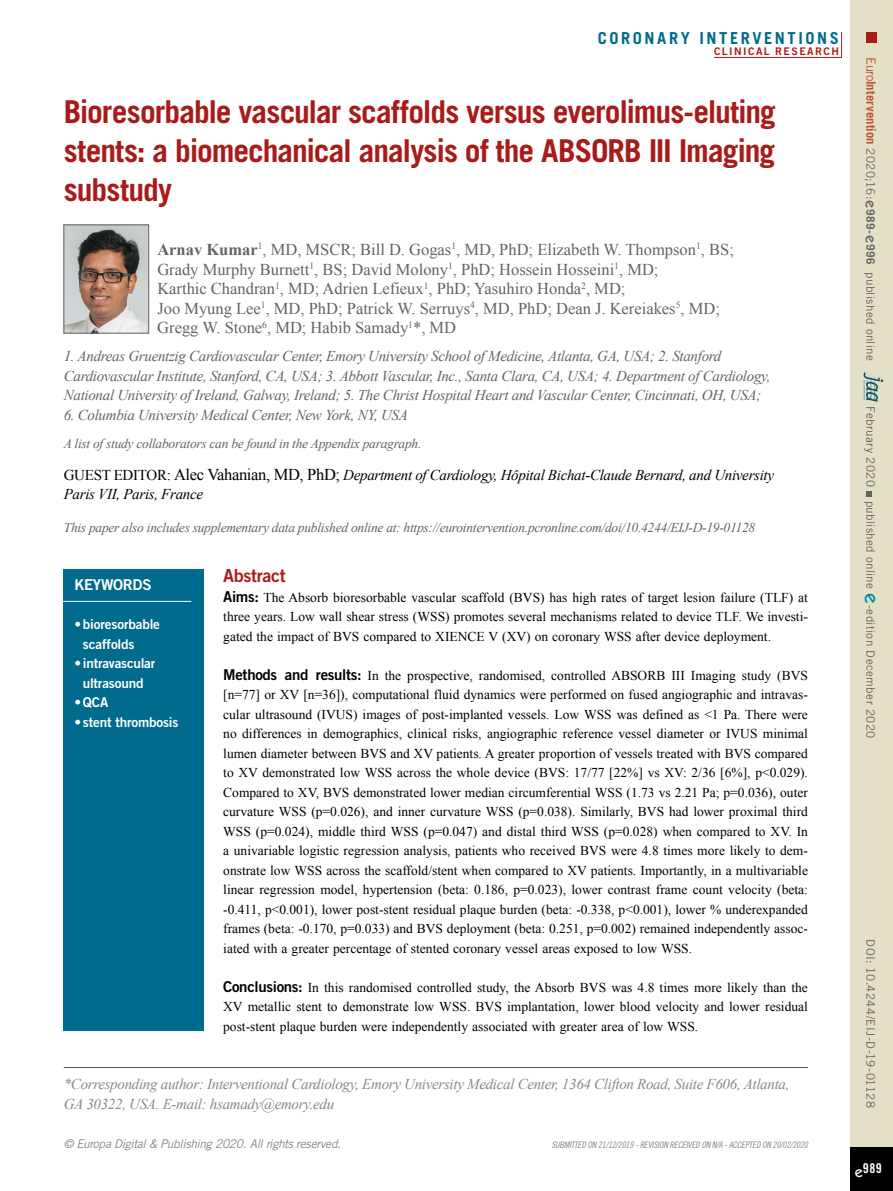
<style>
.page{position:relative;width:893px;height:1191px;background:#fff}
.page>*{position:absolute;margin:0;border:0;box-sizing:border-box;transform-origin:0 0}
.t1{font:700 31.5px/39px "Trade Gothic LT Std";letter-spacing:-.035em;color:#a91b18;text-align:justify}
.t2{font:18px "Trade Gothic LT Std Bd 2";letter-spacing:-.02em;color:#a91b18}
.t3{font:16.5px/19.5px "Times New Roman";color:#646363}
.t4{font:700 16.5px "Trade Gothic LT Std";letter-spacing:.155em;color:#006b8d}
.t5{font:italic 15px/19.5px "Times New Roman";letter-spacing:-.02em;color:#646363}
.t6{font:italic 15px/19.5px "Times New Roman";letter-spacing:-.02em;color:#878787}
.t7{font:italic 15px/19.5px "Times New Roman";letter-spacing:-.02em;color:#000}
.t8{font:15px "Trade Gothic LT Std Bd 2";letter-spacing:-.02em;color:#fff}
.t9{font:13.5px/19.5px "Times New Roman";color:#000;text-align:justify}
.t10{font:italic 13.5px "Times New Roman";letter-spacing:-.02em;color:#646363}
.t11{font:13.5px/19.5px "Trade Gothic LT Std Bd 2";letter-spacing:-.015em;color:#fff}
.t12{font:13.5px "Trade Gothic LT Std Bd Cn 20";color:#fff}
.t13{font:italic 12px "Trade Gothic LT Std";letter-spacing:-.03em;color:#878787}
.t14{font:11.7px "Trade Gothic LT Std";letter-spacing:.03em;color:#646363}
.t15{font:10.5px "Trade Gothic LT Std Bd 2";letter-spacing:.14em;color:#a91b18}
.t16{font:9px "Trade Gothic LT Std Cn 18 Obl";letter-spacing:-.02em;color:#878787}
.s1{font-weight:700}
.s2{font-style:normal}
.s3{font-style:normal;font-size:16.5px}
.s4{font-family:"Trade Gothic LT Std Bd 2";font-size:15px}
.s5{font-size:12.75px;color:#bc533d}
.s6{font-weight:700;font-size:12.75px;color:#bc533d}
.s7{font-family:"ITC Kabel Std";font-weight:500;font-size:15px}
.s8{font-family:"ITC Kabel Std";font-weight:500;font-size:19.5px;color:#008aa8}
</style>
<div class="page">
<div style="left:850px;top:0;width:43px;height:1191px;background:#e4e0c5"></div>
<div style="left:850px;top:1147px;width:43px;height:44px;background:#000"></div>
<div style="left:866px;top:32px;width:11px;height:10px;background:#a91b18"></div>
<svg style="left:863px;top:372px;width:20px;height:30px"></svg>
<svg style="left:867px;top:491px;width:5px;height:5px"></svg>
<hr style="left:714px;top:57px;width:128px;height:1px;background:#a91b18">
<svg style="left:841px;top:32px;width:1px;height:25px"></svg>
<hr style="left:64px;top:1067px;width:744px;height:1px;background:#575756">
<div style="left:64px;top:569px;width:140px;height:461px;background:#006b8d"></div>
<hr style="left:62px;top:601px;width:129px;height:1px;background:#fff">
<img style="left:66px;top:227px;width:81px;height:104px">
<div style="left:64px;top:225px;width:85px;height:108px;border:1px solid #646363"></div>
<p class="t4" style="left:598px;top:28px;width:243px">CORONARY INTERVENTIONS</p>
<p class="t15" style="left:714px;top:45px;width:127px">CLINICAL RESEARCH</p>
<h1 class="t1" style="left:64px;top:92px;width:714px">Bioresorbable vascular scaffolds versus everolimus-eluting stents: a biomechanical analysis of the ABSORB III Imaging substudy</h1>
<p class="t3" style="left:157px;top:239px;width:578px"><span class="s1">Arnav Kumar</span><sup>1</sup>, MD, MSCR; Bill D. Gogas<sup>1</sup>, MD, PhD; Elizabeth W. Thompson<sup>1</sup>, BS; Grady Murphy Burnett<sup>1</sup>, BS; David Molony<sup>1</sup>, PhD; Hossein Hosseini<sup>1</sup>, MD;<br>Karthic Chandran<sup>1</sup>, MD; Adrien Lefieux<sup>1</sup>, PhD; Yasuhiro Honda<sup>2</sup>, MD;<br>Joo Myung Lee<sup>1</sup>, MD, PhD; Patrick W. Serruys<sup>4</sup>, MD, PhD; Dean J. Kereiakes<sup>5</sup>, MD; Gregg W. Stone<sup>6</sup>, MD; Habib Samady<sup>1</sup>*, MD</p>
<p class="t5" style="left:64px;top:346px;width:708px">1. Andreas Gruentzig Cardiovascular Center, Emory University School of Medicine, Atlanta, GA, USA; 2. Stanford<br>Cardiovascular Institute, Stanford, CA, USA; 3. Abbott Vascular, Inc., Santa Clara, CA, USA; 4. Department of Cardiology,<br>National University of Ireland, Galway, Ireland; 5. The Christ Hospital Heart and Vascular Center, Cincinnati, OH, USA;</p>
<p class="t5" style="left:64px;top:404px;width:346px">6. Columbia University Medical Center, New York, NY, USA</p>
<p class="t10" style="left:64px;top:434px;width:359px">A list of study collaborators can be found in the Appendix paragraph.</p>
<p class="t7" style="left:64px;top:465px;width:712px"><span class="s2">GUEST EDITOR:</span> <span class="s3">Alec Vahanian, MD, PhD;</span> Department of Cardiology, Hôpital Bichat-Claude Bernard, and University<br>Paris VII, Paris, France</p>
<p class="t10" style="left:64px;top:518px;width:693px">This paper also includes supplementary data published online at: https://eurointervention.pcronline.com/doi/10.4244/EIJ-D-19-01128</p>
<h2 class="t2" style="left:223px;top:564px;width:64px">Abstract</h2>
<p class="t9" style="left:223px;top:587px;width:586px"><span class="s4">Aims:</span> The Absorb bioresorbable vascular scaffold (BVS) has high rates of target lesion failure (TLF) at three years. Low wall shear stress (WSS) promotes several mechanisms related to device TLF. We investi&shy;gated the impact of BVS compared to XIENCE V (XV) on coronary WSS after device deployment.</p>
<p class="t9" style="left:223px;top:665px;width:586px"><span class="s4">Methods and results:</span> In the prospective, randomised, controlled ABSORB III Imaging study (BVS [n=77] or XV [n=36]), computational fluid dynamics were performed on fused angiographic and intravas&shy;cular ultrasound (IVUS) images of post-implanted vessels. Low WSS was defined as &lt;1 Pa. There were no differences in demographics, clinical risks, angiographic reference vessel diameter or IVUS minimal lumen diameter between BVS and XV patients. A greater proportion of vessels treated with BVS compared to XV demonstrated low WSS across the whole device (BVS: 17/77 [22%] vs XV: 2/36 [6%], p&lt;0.029).<br>Compared to XV, BVS demonstrated lower median circumferential WSS (1.73 vs 2.21 Pa; p=0.036), outer curvature WSS (p=0.026), and inner curvature WSS (p=0.038). Similarly, BVS had lower proximal third WSS (p=0.024), middle third WSS (p=0.047) and distal third WSS (p=0.028) when compared to XV. In a univariable logistic regression analysis, patients who received BVS were 4.8 times more likely to dem&shy;onstrate low WSS across the scaffold/stent when compared to XV patients. Importantly, in a multivariable linear regression model, hypertension (beta: 0.186, p=0.023), lower contrast frame count velocity (beta: -0.411, p&lt;0.001), lower post-stent residual plaque burden (beta: -0.338, p&lt;0.001), lower % underexpanded frames (beta: -0.170, p=0.033) and BVS deployment (beta: 0.251, p=0.002) remained independently assoc&shy;iated with a greater percentage of stented coronary vessel areas exposed to low WSS.</p>
<p class="t9" style="left:223px;top:977px;width:586px"><span class="s4">Conclusions:</span> In this randomised controlled study, the Absorb BVS was 4.8 times more likely than the XV metallic stent to demonstrate low WSS. BVS implantation, lower blood velocity and lower residual post-stent plaque burden were independently associated with greater area of low WSS.</p>
<p class="t8" style="left:74px;top:576px;width:79px">KEYWORDS</p>
<p class="t11" style="left:83px;top:614px;width:79px;text-indent:-9px">•bioresorbable scaffolds</p>
<p class="t11" style="left:74px;top:653px;width:82px;text-align:center">• intravascular ultrasound</p>
<p class="t11" style="left:74px;top:692px;width:35px">•QCA</p>
<p class="t11" style="left:74px;top:712px;width:105px">• stent thrombosis</p>
<p class="t6" style="left:64px;top:1074px;width:727px">*Corresponding author: Interventional Cardiology, Emory University Medical Center, 1364 Clifton Road, Suite F606, Atlanta,<br>GA 30322, USA. E-mail: hsamady@emory.edu</p>
<p class="t13" style="left:64px;top:1137px;width:279px">© Europa Digital &amp; Publishing 2020. All rights reserved.</p>
<p class="t16" style="left:551px;top:1139px;width:258px">SUBMITTED ON 21/12/2019 - REVISION RECEIVED ON N/A - ACCEPTED ON 20/02/2020</p>
<p class="t14" style="left:878px;top:57px;width:305px;rotate:90deg"><span class="s5">Euro</span><span class="s6">Intervention</span> 2020;16:<span class="s7">e</span><span class="s1">989-</span><span class="s7">e</span><span class="s1">996</span> published online</p>
<p class="t14" style="left:878px;top:406px;width:334px;rotate:90deg">February 2020 published online <span class="s8">e</span>-edition December 2020</p>
<p class="t14" style="left:878px;top:939px;width:170px;rotate:90deg">DOI: 10.4244/EIJ-D-19-01128</p>
<p class="t12" style="left:855px;top:1160px;width:28px"><span class="s7">e</span>989</p>
</div>
